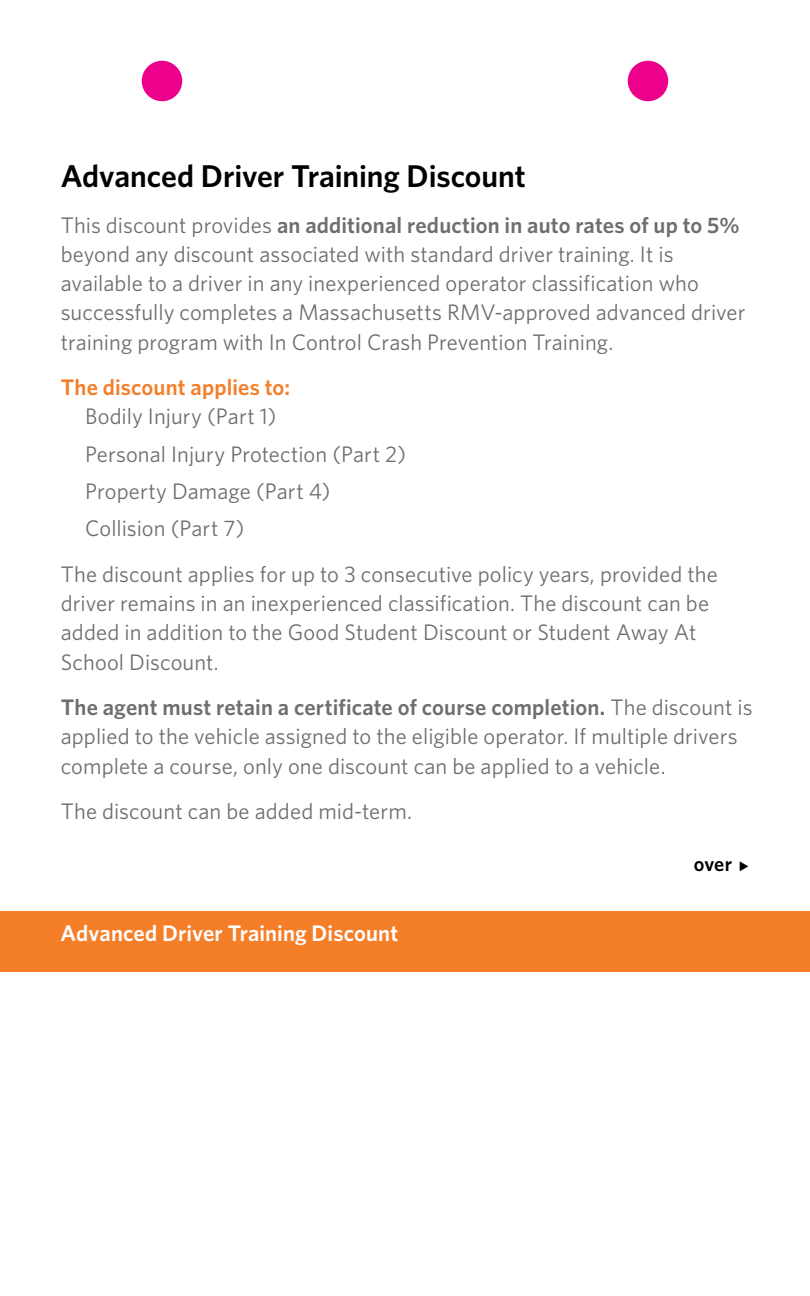
<style>
.page{position:relative;width:810px;height:1296px;background:#fff}
.page>*{position:absolute;margin:0;border:0;box-sizing:border-box;transform-origin:0 0}
.t1{font:600 31.5px "Whitney";letter-spacing:-.005em;color:#000}
.t2{font:22.5px/29.2px "Whitney";letter-spacing:.005em;color:#6d6e71}
.t3{font:600 22.5px "Whitney";letter-spacing:.005em;color:#fff}
.t4{font:600 22.5px "Whitney";letter-spacing:.005em;color:#f57e29}
.t5{font:600 20.25px "Whitney";color:#000}
.s1{font-weight:600}
</style>
<div class="page">
<div style="left:142px;top:61px;width:40px;height:40px;background:#ec008c;border-radius:50%"></div>
<div style="left:628px;top:61px;width:40px;height:40px;background:#ec008c;border-radius:50%"></div>
<div style="left:0;top:911px;width:810px;height:61px;background:#f57e29"></div>
<h1 class="t1" style="left:61px;top:157px;width:467px">Advanced Driver Training Discount</h1>
<p class="t2" style="left:61px;top:210px;width:686px">This discount provides <span class="s1">an additional reduction in auto rates of up to 5% </span>beyond any discount associated with standard driver training. It is available to a driver in any inexperienced operator classification who successfully completes a Massachusetts RMV-approved advanced driver training program with In Control Crash Prevention Training.</p>
<p class="t4" style="left:61px;top:374px;width:231px">The discount applies to:</p>
<p class="t2" style="left:85px;top:397px;width:322px;line-height:37.4px">Bodily Injury (Part 1)<br>Personal Injury Protection (Part 2)<br>Property Damage (Part 4)<br>Collision (Part 7)</p>
<p class="t2" style="left:61px;top:559px;width:659px">The discount applies for up to 3 consecutive policy years, provided the driver remains in an inexperienced classification. The discount can be added in addition to the Good Student Discount or Student Away At School Discount.</p>
<p class="t2" style="left:61px;top:692px;width:693px"><span class="s1">The agent must retain a certificate of course completion.</span> The discount is applied to the vehicle assigned to the eligible operator. If multiple drivers complete a course, only one discount can be applied to a vehicle.</p>
<p class="t2" style="left:61px;top:796px;width:353px">The discount can be added mid-term.</p>
<p class="t3" style="left:61px;top:919px;width:339px">Advanced Driver Training Discount</p>
<p class="t5" style="left:694px;top:851px;width:40px">over</p>
</div>
